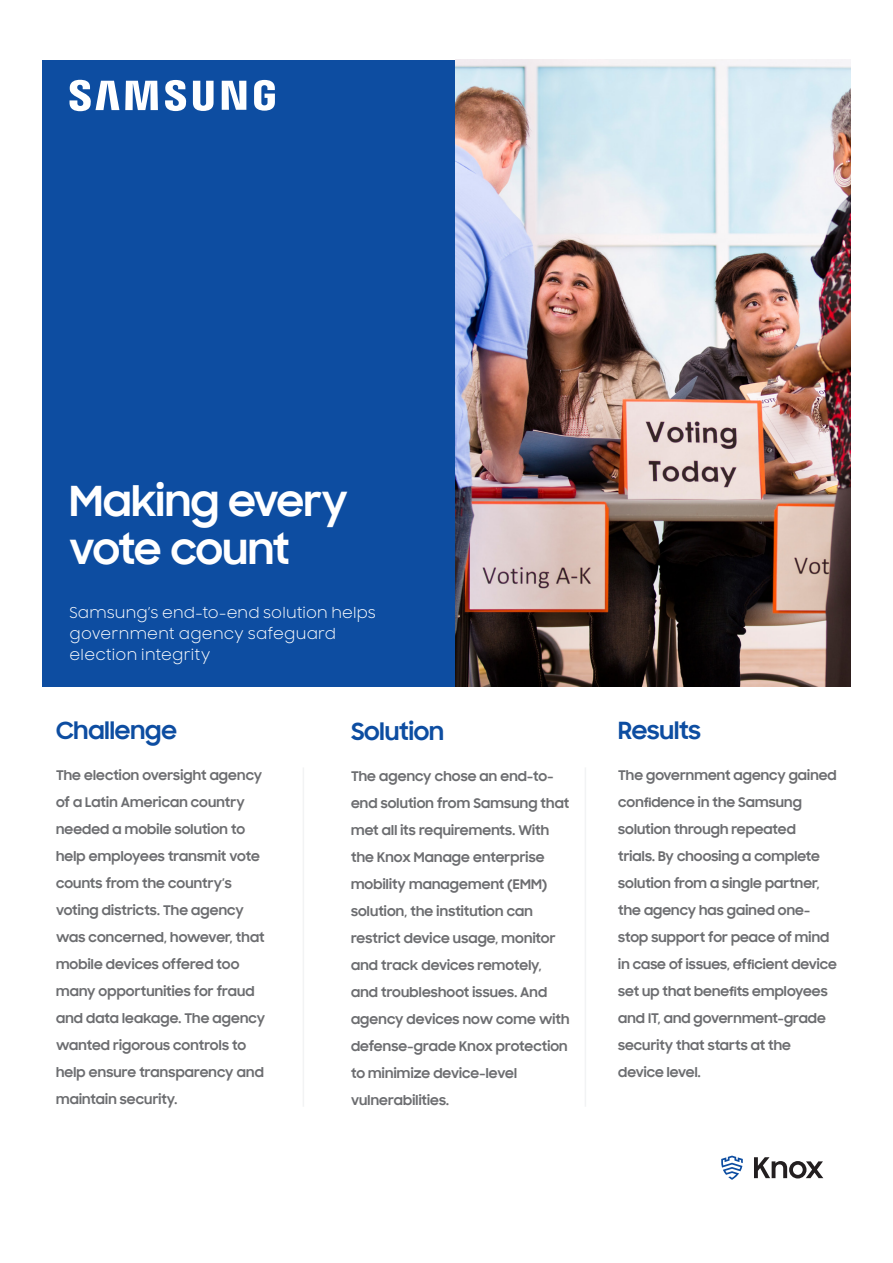
<style>
.page{position:relative;width:893px;height:1263px;background:#fff}
.page>*{position:absolute;margin:0;border:0;box-sizing:border-box;transform-origin:0 0}
.Cover_Header{font:700 42px/48px "Samsung Sharp Sans";letter-spacing:-.015em;color:#fff}
.Body_B{font:700 24px "Samsung Sharp Sans";letter-spacing:-.005em;color:#0d4da1}
.Sub_sub_header{font:15px/21px "Samsung Sharp Sans";letter-spacing:.01em;color:#fff}
.Body_B-2{font:700 13.5px/27px "Samsung Sharp Sans";letter-spacing:.01em;color:#6c6d70}
</style>
<div class="page">
<div style="left:43px;top:60px;width:412px;height:626px;background:#0d4da1"></div>
<img style="left:455px;top:60px;width:395px;height:626px">
<svg style="left:222px;top:81px;width:24px;height:29px"></svg>
<svg style="left:125px;top:81px;width:33px;height:29px"></svg>
<svg style="left:70px;top:80px;width:49px;height:31px"></svg>
<svg style="left:165px;top:80px;width:21px;height:31px"></svg>
<svg style="left:193px;top:81px;width:21px;height:30px"></svg>
<svg style="left:254px;top:80px;width:21px;height:31px"></svg>
<svg style="left:754px;top:1157px;width:69px;height:21px"></svg>
<svg style="left:721px;top:1155px;width:22px;height:25px"></svg>
<hr style="left:303px;top:767px;width:1px;height:340px;background:#f2f3f4">
<hr style="left:585px;top:767px;width:1px;height:340px;background:#f2f3f4">
<p class="Cover_Header" style="left:70px;top:475px;width:280px">Making every vote count</p>
<p class="Sub_sub_header" style="left:70px;top:601px;width:308px">Samsung’s end-to-end solution helps government agency safeguard election integrity</p>
<p class="Body_B" style="left:56px;top:713px;width:122px">Challenge</p>
<p class="Body_B-2" style="left:56px;top:761px;width:211px">The election oversight agency of a Latin American country needed a mobile solution to help employees transmit vote counts from the country’s voting districts. The agency was concerned, however, that mobile devices offered too many opportunities for fraud and data leakage. The agency wanted rigorous controls to help ensure transparency and maintain security.</p>
<p class="Body_B" style="left:351px;top:714px;width:94px">Solution</p>
<p class="Body_B-2" style="left:351px;top:762px;width:220px">The agency chose an end-to&shy;end solution from Samsung that met all its requirements. With the Knox Manage enterprise mobility management (EMM) solution, the institution can restrict device usage, monitor and track devices remotely, and troubleshoot issues. And agency devices now come with defense-grade Knox protection to minimize device-level vulnerabilities.</p>
<p class="Body_B" style="left:618px;top:713px;width:84px">Results</p>
<p class="Body_B-2" style="left:618px;top:761px;width:220px">The government agency gained confidence in the Samsung solution through repeated<br>trials. By choosing a complete solution from a single partner, the agency has gained one&shy;stop support for peace of mind in case of issues, efficient device set up that benefits employees and IT, and government-grade security that starts at the device level.</p>
</div>
